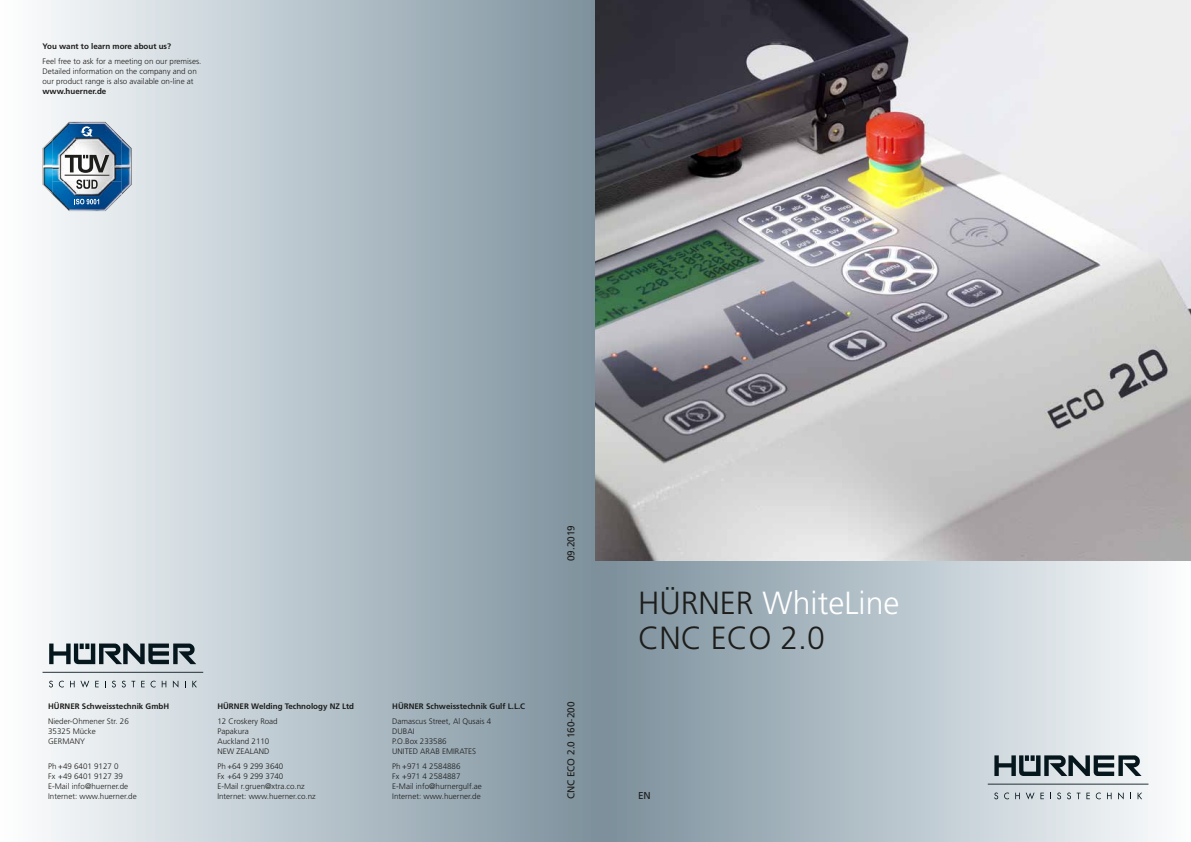
<style>
.page{position:relative;width:1191px;height:842px;background:#fff}
.page>*{position:absolute;margin:0;border:0;box-sizing:border-box;transform-origin:0 0}
.Z_SeitenzahlL{font:300 32px/35px "Frutiger";color:#1d1d1b}
.Grundtext_8_10{font:10px "Frutiger";color:#1d1d1b}
.t1{font:300 8px/10px "Frutiger";color:#1d1d1b}
.t2{font:700 8px "Frutiger";color:#1d1d1b}
.s1{color:#fff}
</style>
<div class="page">
<div style="left:0;top:0;width:595px;height:842px;background:linear-gradient(to right,#fdfeff,#7c919e)"></div>
<img style="left:52px;top:122px;width:70px;height:89px">
<img style="left:43px;top:138px;width:9px;height:57px">
<img style="left:122px;top:138px;width:9px;height:57px">
<svg style="left:64px;top:154px;width:45px;height:35px"></svg>
<svg style="left:80px;top:126px;width:13px;height:10px"></svg>
<svg style="left:74px;top:199px;width:25px;height:5px"></svg>
<svg style="left:43px;top:643px;width:160px;height:30px;background:#919b9f"></svg>
<svg style="left:49px;top:681px;width:4px;height:6px"></svg>
<svg style="left:59px;top:681px;width:5px;height:6px"></svg>
<svg style="left:70px;top:681px;width:19px;height:7px"></svg>
<svg style="left:95px;top:681px;width:4px;height:6px"></svg>
<svg style="left:112px;top:681px;width:4px;height:6px"></svg>
<svg style="left:122px;top:681px;width:13px;height:6px"></svg>
<svg style="left:141px;top:681px;width:4px;height:6px"></svg>
<svg style="left:151px;top:681px;width:4px;height:6px"></svg>
<svg style="left:162px;top:681px;width:4px;height:6px"></svg>
<svg style="left:173px;top:680px;width:5px;height:8px"></svg>
<svg style="left:192px;top:681px;width:5px;height:6px"></svg>
<img style="left:595px;top:0;width:596px;height:561px">
<div style="left:595px;top:561px;width:596px;height:281px;background:linear-gradient(to right,#788e9a,#fbfdfe)"></div>
<svg style="left:987px;top:755px;width:161px;height:29px;background:#919ca0"></svg>
<svg style="left:994px;top:792px;width:4px;height:7px"></svg>
<svg style="left:1004px;top:792px;width:5px;height:7px"></svg>
<svg style="left:1015px;top:793px;width:4px;height:6px"></svg>
<svg style="left:1025px;top:792px;width:9px;height:7px"></svg>
<svg style="left:1040px;top:793px;width:3px;height:6px"></svg>
<svg style="left:1057px;top:792px;width:4px;height:7px"></svg>
<svg style="left:1067px;top:792px;width:13px;height:7px"></svg>
<svg style="left:1086px;top:793px;width:3px;height:6px"></svg>
<svg style="left:1095px;top:792px;width:5px;height:7px"></svg>
<svg style="left:1107px;top:793px;width:4px;height:6px"></svg>
<svg style="left:1118px;top:792px;width:5px;height:7px"></svg>
<svg style="left:1137px;top:793px;width:5px;height:6px"></svg>
<p class="t2" style="left:43px;top:41px;width:130px">You want to learn more about us?</p>
<p class="t1" style="left:43px;top:56px;width:160px">Feel free to ask for a meeting on our premises.<br>Detailed information on the company and on our product range is also available on-line at</p>
<p class="t2" style="left:43px;top:86px;width:65px">www.huerner.de</p>
<p class="Grundtext_8_10" style="left:565px;top:561px;width:38px;rotate:-90deg">09.2019</p>
<p class="t2" style="left:48px;top:702px;width:122px">HÜRNER Schweisstechnik GmbH</p>
<p class="t1" style="left:48px;top:717px;width:82px">Nieder-Ohmener Str. 26<br>35325 Mücke<br>GERMANY</p>
<p class="t1" style="left:48px;top:762px;width:90px">Ph +49 6401 9127 0<br>Fx +49 6401 9127 39<br>E-Mail info@huerner.de<br>Internet: www.huerner.de</p>
<p class="t2" style="left:217px;top:702px;width:138px">HÜRNER Welding Technology NZ Ltd</p>
<p class="t1" style="left:217px;top:717px;width:62px">12 Croskery Road<br>Papakura<br>Auckland 2110<br>NEW ZEALAND</p>
<p class="t1" style="left:217px;top:762px;width:100px">Ph +64 9 299 3640<br>Fx +64 9 299 3740<br>E-Mail r.gruen@xtra.co.nz<br>Internet: www.huerner.co.nz</p>
<p class="t2" style="left:392px;top:702px;width:134px">HÜRNER Schweisstechnik Gulf L.L.C</p>
<p class="t1" style="left:392px;top:717px;width:100px">Damascus Street, Al Qusais 4<br>DUBAI<br>P.O.Box 233586<br>UNITED ARAB EMIRATES</p>
<p class="t1" style="left:392px;top:762px;width:91px">Ph +971 4 2584886<br>Fx +971 4 2584887<br>E-Mail info@hurnergulf.ae<br>Internet: www.huerner.de</p>
<p class="Grundtext_8_10" style="left:565px;top:799px;width:99px;rotate:-90deg">CNC ECO 2.0 160-200</p>
<p class="Z_SeitenzahlL" style="left:638px;top:586px;width:263px">HÜRNER <span class="s1">WhiteLine<br></span>CNC ECO 2.0</p>
<p class="Grundtext_8_10" style="left:638px;top:790px;width:14px">EN</p>
</div>
